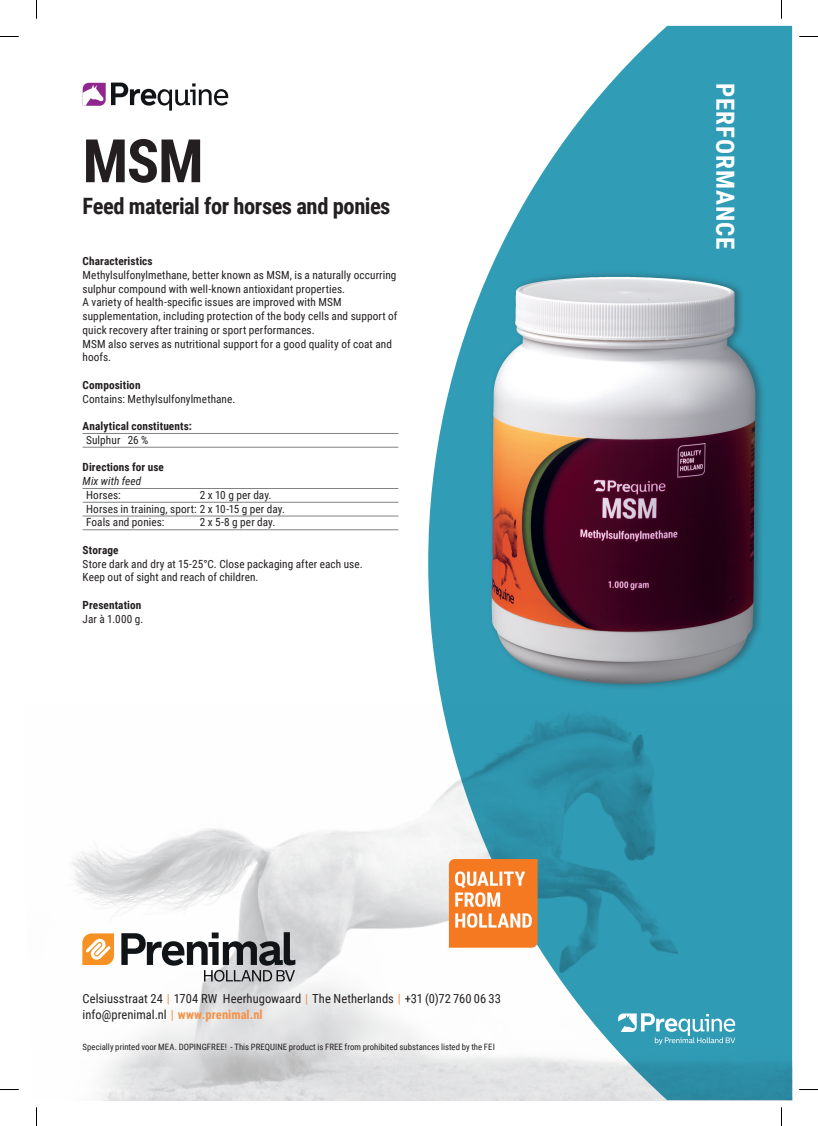
<style>
.page{position:relative;width:818px;height:1126px;background:#fff}
.page>*{position:absolute;margin:0;border:0;box-sizing:border-box;transform-origin:0 0}
.t1{font:700 60px "Roboto Condensed";color:#231f20}
.t2{font:700 25px "Roboto Condensed";letter-spacing:.04em;color:#fff}
.t3{font:700 22.5px "Roboto Condensed";letter-spacing:-.02em;color:#231f20}
.t4{font:12.5px/16.2px "Roboto Condensed";color:#231f20}
.t5{font:11.25px/13.8px "Roboto Condensed";letter-spacing:.005em;color:#231f20}
.t6{font:700 11.25px "Roboto Condensed";letter-spacing:.01em;color:#231f20}
.t7{font:italic 11.25px "Roboto Condensed";letter-spacing:.005em;color:#231f20}
.t8{font:8.75px "Roboto Condensed";letter-spacing:.005em;color:#231f20}
.s1{color:#f69146}
.s2{font-weight:700;color:#f69146}
</style>
<div class="page">
<img style="left:71px;top:823px;width:348px;height:276px">
<svg style="left:83px;top:83px;width:145px;height:28px"></svg>
<svg style="left:419px;top:26px;width:372px;height:1073px;fill:#319cb6"></svg>
<svg style="left:617px;top:1013px;width:117px;height:31px"></svg>
<svg style="left:448px;top:859px;width:89px;height:88px;background:#f5924b"></svg>
<hr style="left:83px;top:433px;width:315px;height:1px;background:#808285">
<hr style="left:83px;top:447px;width:315px;height:1px;background:#808285">
<hr style="left:83px;top:488px;width:315px;height:1px;background:#808285">
<hr style="left:83px;top:502px;width:315px;height:1px;background:#808285">
<hr style="left:83px;top:515px;width:315px;height:1px;background:#808285">
<hr style="left:83px;top:529px;width:315px;height:1px;background:#808285">
<svg style="left:82px;top:933px;width:32px;height:31px"></svg>
<svg style="left:121px;top:932px;width:174px;height:49px"></svg>
<div style="left:488px;top:270px;width:277px;height:420px;background:#231f20;opacity:.4"></div>
<img style="left:515px;top:277px;width:97px;height:58px">
<svg style="left:0;top:36px;width:19px;height:1px"></svg>
<svg style="left:799px;top:36px;width:18px;height:1px"></svg>
<svg style="left:0;top:1089px;width:19px;height:1px"></svg>
<svg style="left:799px;top:1089px;width:18px;height:1px"></svg>
<svg style="left:36px;top:0;width:1px;height:19px"></svg>
<svg style="left:36px;top:1107px;width:1px;height:18px"></svg>
<h1 class="t1" style="left:83px;top:119px;width:122px">MSM</h1>
<h3 class="t3" style="left:83px;top:190px;width:309px">Feed material for horses and ponies</h3>
<p class="t6" style="left:83px;top:253px;width:72px">Characteristics</p>
<p class="t5" style="left:83px;top:267px;width:316px">Methylsulfonylmethane, better known as MSM, is a naturally occurring sulphur compound with well-known antioxidant properties.<br>A variety of health-specific issues are improved with MSM supplementation, including protection of the body cells and support of quick recovery after training or sport performances.<br>MSM also serves as nutritional support for a good quality of coat and hoofs.</p>
<p class="t6" style="left:83px;top:377px;width:59px">Composition</p>
<p class="t5" style="left:83px;top:391px;width:154px">Contains: Methylsulfonylmethane.</p>
<p class="t6" style="left:83px;top:418px;width:111px">Analytical constituents:</p>
<p class="t5" style="left:86px;top:432px;width:64px">Sulphur 26 %</p>
<p class="t6" style="left:83px;top:459px;width:83px">Directions for use</p>
<p class="t7" style="left:83px;top:473px;width:60px">Mix with feed</p>
<p class="t5" style="left:86px;top:487px;width:36px">Horses:</p>
<p class="t5" style="left:86px;top:487px;width:200px;text-indent:113px">2 x 10 g per day.<br>Horses in training, sport: 2 x 10-15 g per day.<br>Foals and ponies:</p>
<p class="t5" style="left:199px;top:515px;width:77px">2 x 5-8 g per day.</p>
<p class="t6" style="left:83px;top:542px;width:37px">Storage</p>
<p class="t5" style="left:83px;top:556px;width:281px">Store dark and dry at 15-25°C. Close packaging after each use.<br>Keep out of sight and reach of children.</p>
<p class="t6" style="left:83px;top:597px;width:60px">Presentation</p>
<p class="t5" style="left:83px;top:611px;width:62px">Jar à 1.000 g.</p>
<p class="t4" style="left:83px;top:990px;width:419px">Celsiusstraat 24 <span class="s1">|</span> 1704 RW Heerhugowaard <span class="s1">|</span> The Netherlands <span class="s1">|</span> +31 (0)72 760 06 33 info@prenimal.nl <span class="s1">|</span> <span class="s2">www.prenimal.nl</span></p>
<p class="t8" style="left:83px;top:1040px;width:413px">Specially printed voor MEA. DOPINGFREE! - This PREQUINE product is FREE from prohibited substances listed by the FEI</p>
<h2 class="t2" style="left:742px;top:83px;width:168px;rotate:90deg">PERFORMANCE</h2>
</div>
